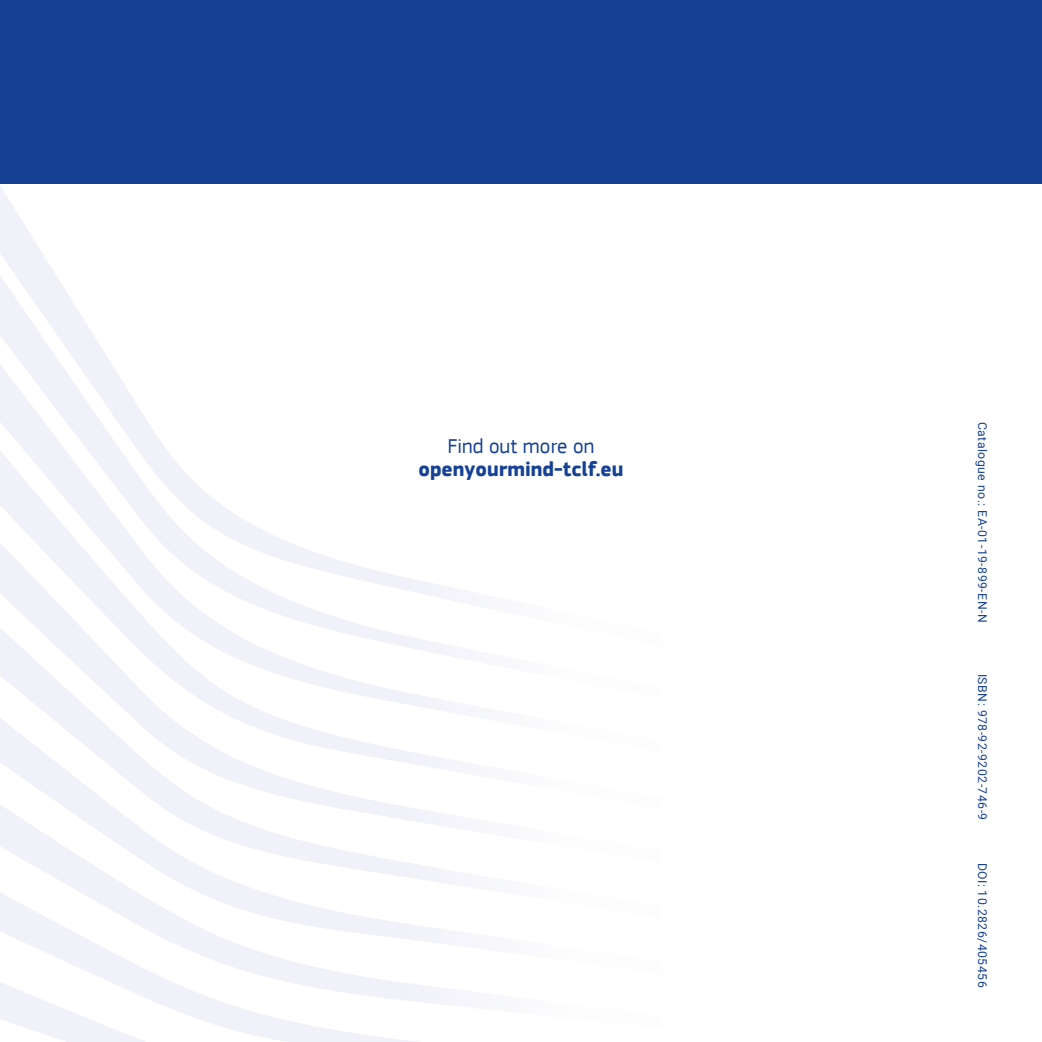
<style>
.page{position:relative;width:1042px;height:1042px;background:#fff}
.page>*{position:absolute;margin:0;border:0;box-sizing:border-box;transform-origin:0 0}
.t1{font:700 21px "EC Square Sans Pro";color:#164194}
.t2{font:21px "EC Square Sans Pro";color:#164194}
.t3{font:12.25px "Roboto";letter-spacing:.04em;color:#164194}
</style>
<div class="page">
<svg style="left:0;top:809px;width:456px;height:11px"></svg>
<svg style="left:0;top:820px;width:456px;height:105px"></svg>
<svg style="left:0;top:925px;width:456px;height:108px"></svg>
<svg style="left:43px;top:1033px;width:372px;height:9px"></svg>
<svg style="left:0;top:188px;width:67px;height:106px"></svg>
<svg style="left:0;top:294px;width:456px;height:515px"></svg>
<div style="left:0;top:0;width:1042px;height:184px;background:#164194"></div>
<h1 class="t2" style="left:447px;top:434px;width:148px">Find out more on</h1>
<h1 class="t1" style="left:418px;top:456px;width:206px">openyourmind-tclf.eu</h1>
<p class="t3" style="left:991px;top:421px;width:203px;rotate:90deg">Catalogue no.: EA-01-19-899-EN-N</p>
<p class="t3" style="left:991px;top:673px;width:148px;rotate:90deg">ISBN: 978-92-9202-746-9</p>
<p class="t3" style="left:991px;top:862px;width:126px;rotate:90deg">DOI: 10.2826/405456</p>
</div>
